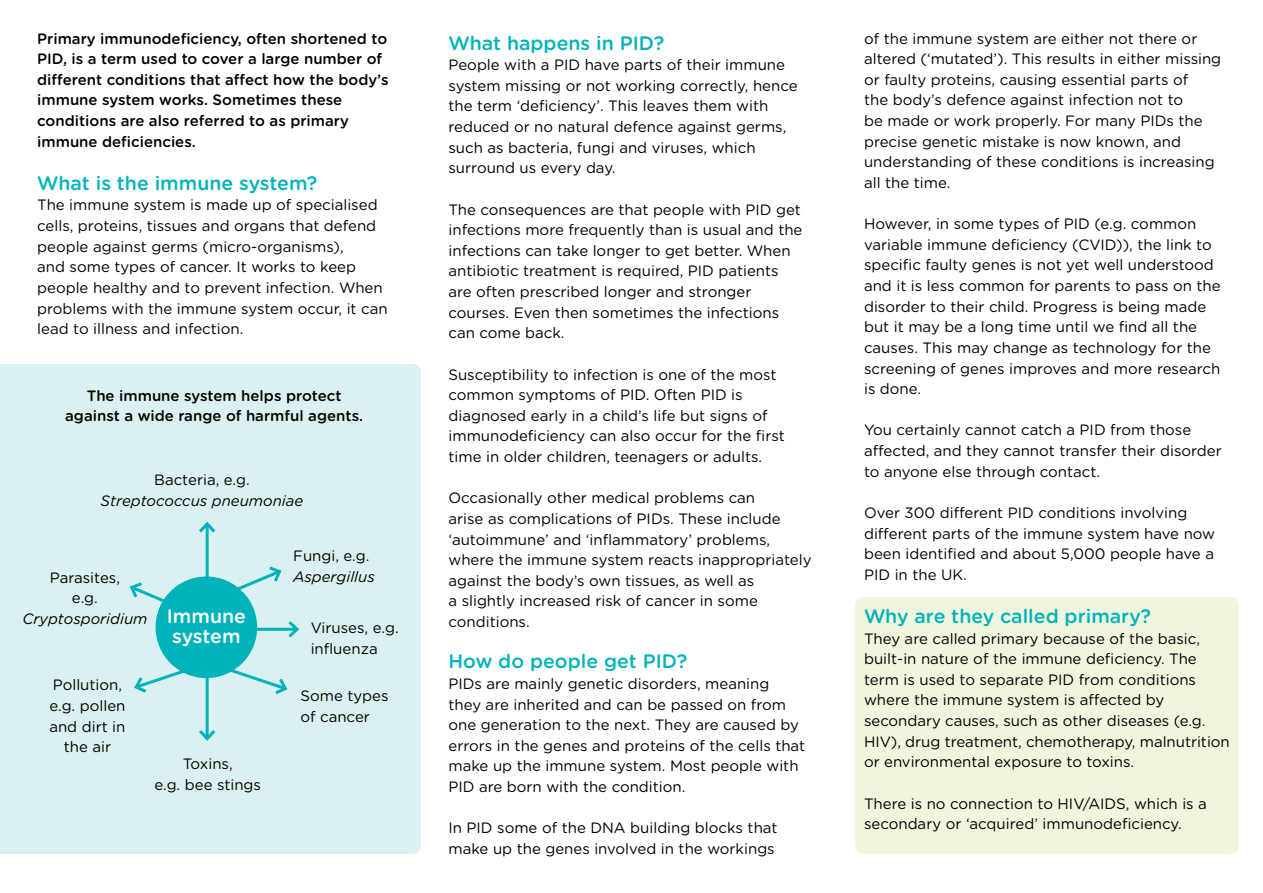
<style>
.page{position:relative;width:1263px;height:893px;background:#fff}
.page>*{position:absolute;margin:0;border:0;box-sizing:border-box;transform-origin:0 0}
.t1{font:500 19.5px "Gotham Rounded";color:#00b3ba}
.t2{font:500 19.5px/20.7px "Gotham Rounded";color:#fff}
.t3{font:15px/20.7px "Gotham Rounded";color:#000}
.t4{font:500 15px/20.7px "Gotham Rounded";color:#000}
.t5{font:italic 15px "Gotham Rounded";color:#000}
</style>
<div class="page">
<div style="left:0;top:364px;width:421px;height:490px;background:#dbf0f1"></div>
<div style="left:855px;top:597px;width:384px;height:257px;background:#f0f6de;border-radius:9px"></div>
<div style="left:156px;top:576px;width:101px;height:102px;background:#00b3ba;border-radius:50%"></div>
<hr style="left:206px;top:524px;width:3px;height:58px;background:#00b3ba">
<svg style="left:196px;top:519px;width:22px;height:17px"></svg>
<svg style="left:132px;top:647px;width:158px;height:50px"></svg>
<svg style="left:128px;top:564px;width:173px;height:77px"></svg>
<hr style="left:206px;top:665px;width:3px;height:74px;background:#00b3ba">
<svg style="left:196px;top:727px;width:22px;height:16px"></svg>
<p class="t4" style="left:37px;top:27px;width:353px">Primary immunodeficiency, often shortened to PID, is a term used to cover a large number of different conditions that affect how the body’s immune system works. Sometimes these conditions are also referred to as primary immune deficiencies.</p>
<h1 class="t1" style="left:37px;top:169px;width:282px">What is the immune system?</h1>
<p class="t3" style="left:37px;top:194px;width:352px">The immune system is made up of specialised cells, proteins, tissues and organs that defend people against germs (micro-organisms),<br>and some types of cancer. It works to keep people healthy and to prevent infection. When problems with the immune system occur, it can lead to illness and infection.</p>
<p class="t4" style="left:65px;top:384px;width:300px;text-align:center">The immune system helps protect against a wide range of harmful agents.</p>
<p class="t3" style="left:154px;top:469px;width:97px">Bacteria, e.g.</p>
<p class="t5" style="left:101px;top:490px;width:204px">Streptococcus pneumoniae</p>
<p class="t3" style="left:293px;top:545px;width:78px">Fungi, e.g.</p>
<p class="t3" style="left:50px;top:566px;width:72px">Parasites,</p>
<p class="t5" style="left:293px;top:567px;width:83px">Aspergillus</p>
<p class="t3" style="left:72px;top:587px;width:27px">e.g.</p>
<p class="t5" style="left:22px;top:608px;width:127px">Cryptosporidium</p>
<p class="t3" style="left:311px;top:617px;width:90px">Viruses, e.g. influenza</p>
<p class="t3" style="left:300px;top:685px;width:90px">Some types of cancer</p>
<p class="t3" style="left:154px;top:753px;width:108px;text-align:center">Toxins,<br>e.g. bee stings</p>
<h1 class="t2" style="left:167px;top:605px;width:81px">Immune system</h1>
<p class="t3" style="left:49px;top:674px;width:78px;text-align:center">Pollution, e.g. pollen and dirt in the air</p>
<h1 class="t1" style="left:448px;top:29px;width:217px">What happens in PID?</h1>
<p class="t3" style="left:448px;top:54px;width:351px">People with a PID have parts of their immune system missing or not working correctly, hence the term ‘deficiency’. This leaves them with reduced or no natural defence against germs, such as bacteria, fungi and viruses, which surround us every day.</p>
<p class="t3" style="left:448px;top:198px;width:356px">The consequences are that people with PID get infections more frequently than is usual and the infections can take longer to get better. When antibiotic treatment is required, PID patients are often prescribed longer and stronger courses. Even then sometimes the infections can come back.</p>
<p class="t3" style="left:448px;top:363px;width:338px">Susceptibility to infection is one of the most common symptoms of PID. Often PID is diagnosed early in a child’s life but signs of immunodeficiency can also occur for the first time in older children, teenagers or adults.</p>
<p class="t3" style="left:448px;top:487px;width:364px">Occasionally other medical problems can<br>arise as complications of PIDs. These include ‘autoimmune’ and ‘inflammatory’ problems, where the immune system reacts inappropriately against the body’s own tissues, as well as<br>a slightly increased risk of cancer in some conditions.</p>
<h1 class="t1" style="left:448px;top:647px;width:240px">How do people get PID?</h1>
<p class="t3" style="left:448px;top:673px;width:358px">PIDs are mainly genetic disorders, meaning they are inherited and can be passed on from one generation to the next. They are caused by errors in the genes and proteins of the cells that make up the immune system. Most people with PID are born with the condition.</p>
<p class="t3" style="left:448px;top:817px;width:331px">In PID some of the DNA building blocks that make up the genes involved in the workings</p>
<p class="t3" style="left:864px;top:27px;width:359px">of the immune system are either not there or altered (‘mutated’). This results in either missing or faulty proteins, causing essential parts of<br>the body’s defence against infection not to<br>be made or work properly. For many PIDs the precise genetic mistake is now known, and understanding of these conditions is increasing all the time.</p>
<p class="t3" style="left:864px;top:213px;width:358px">However, in some types of PID (e.g. common variable immune deficiency (CVID)), the link to specific faulty genes is not yet well understood and it is less common for parents to pass on the disorder to their child. Progress is being made but it may be a long time until we find all the causes. This may change as technology for the screening of genes improves and more research is done.</p>
<p class="t3" style="left:864px;top:419px;width:359px">You certainly cannot catch a PID from those affected, and they cannot transfer their disorder to anyone else through contact.</p>
<p class="t3" style="left:864px;top:502px;width:353px">Over 300 different PID conditions involving different parts of the immune system have now been identified and about 5,000 people have a PID in the UK.</p>
<h1 class="t1" style="left:864px;top:602px;width:289px">Why are they called primary?</h1>
<p class="t3" style="left:864px;top:627px;width:367px">They are called primary because of the basic, built-in nature of the immune deficiency. The term is used to separate PID from conditions where the immune system is affected by secondary causes, such as other diseases (e.g.<br>HIV), drug treatment, chemotherapy, malnutrition or environmental exposure to toxins.</p>
<p class="t3" style="left:864px;top:792px;width:344px">There is no connection to HIV/AIDS, which is a secondary or ‘acquired’ immunodeficiency.</p>
</div>
